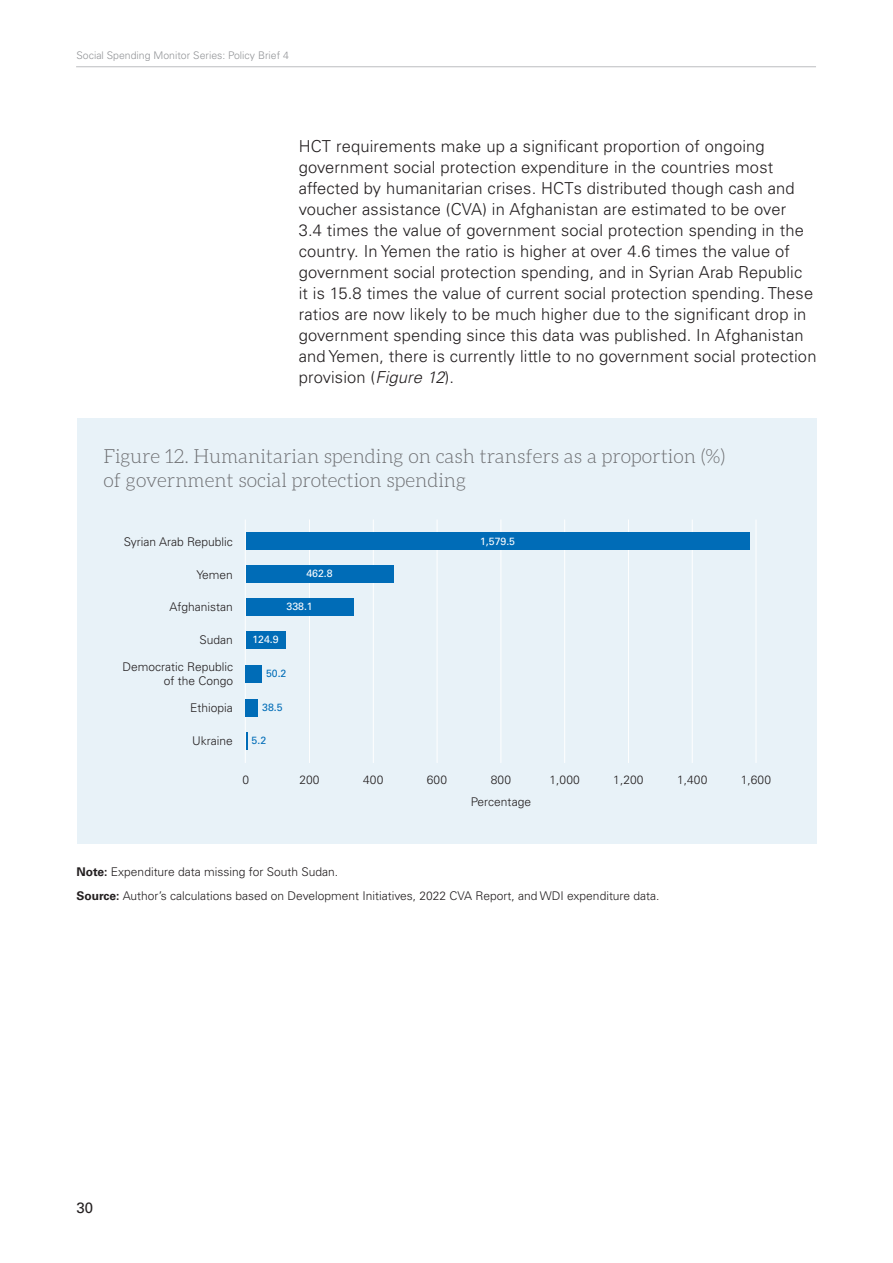
<style>
.page{position:relative;width:893px;height:1263px;background:#fff}
.page>*{position:absolute;margin:0;border:0;box-sizing:border-box;transform-origin:0 0}
.t1{font:300 19.5px/24px "Aleo";color:#6c6d70}
.t2{font:300 16.5px/21px "Univers LT Std";letter-spacing:.01em;color:#231f20}
.t3{font:15px "Univers LT Std";color:#231f20}
.t4{font:300 12px/13.5px "Univers LT Std";color:#231f20;text-align:right}
.t5{font:300 10.5px "Univers LT Std";color:#939598}
.t6{font:10.5px "Univers LT Std";color:#fff}
.t7{font:10.5px "Univers LT Std";color:#006cb7}
.s1{font-style:italic}
.s2{font-weight:700}
</style>
<div class="page">
<div style="left:77px;top:419px;width:739px;height:425px;background:#e8f2f8"></div>
<hr style="left:437px;top:519px;width:1px;height:244px;background:#fff">
<hr style="left:309px;top:519px;width:1px;height:244px;background:#fff">
<hr style="left:373px;top:519px;width:1px;height:244px;background:#fff">
<hr style="left:692px;top:519px;width:1px;height:244px;background:#fff">
<hr style="left:756px;top:519px;width:1px;height:244px;background:#fff">
<hr style="left:564px;top:519px;width:1px;height:244px;background:#fff">
<hr style="left:500px;top:519px;width:1px;height:244px;background:#fff">
<hr style="left:245px;top:519px;width:1px;height:244px;background:#fff">
<hr style="left:628px;top:519px;width:1px;height:244px;background:#fff">
<div style="left:246px;top:565px;width:147px;height:17px;background:#006cb7"></div>
<div style="left:246px;top:532px;width:503px;height:17px;background:#006cb7"></div>
<div style="left:246px;top:598px;width:108px;height:17px;background:#006cb7"></div>
<svg style="left:246px;top:732px;width:1px;height:17px"></svg>
<div style="left:246px;top:631px;width:40px;height:17px;background:#006cb7"></div>
<div style="left:246px;top:699px;width:12px;height:17px;background:#006cb7"></div>
<div style="left:246px;top:665px;width:16px;height:17px;background:#006cb7"></div>
<hr style="left:76px;top:66px;width:740px;height:1px;background:#bcbdc0">
<p class="t5" style="left:77px;top:49px;width:214px">Social Spending Monitor Series: Policy Brief 4</p>
<p class="t2" style="left:299px;top:136px;width:519px">HCT requirements make up a significant proportion of ongoing government social protection expenditure in the countries most affected by humanitarian crises. HCTs distributed though cash and voucher assistance (CVA) in Afghanistan are estimated to be over<br>3.4 times the value of government social protection spending in the country. In Yemen the ratio is higher at over 4.6 times the value of government social protection spending, and in Syrian Arab Republic<br>it is 15.8 times the value of current social protection spending. These ratios are now likely to be much higher due to the significant drop in government spending since this data was published. In Afghanistan and Yemen, there is currently little to no government social protection provision (<span class="s1">Figure 12</span>).</p>
<p class="t1" style="left:103px;top:444px;width:623px">Figure 12. Humanitarian spending on cash transfers as a proportion (%) of government social protection spending</p>
<p class="t4" style="left:124px;top:535px;width:111px">Syrian Arab Republic</p>
<p class="t6" style="left:480px;top:534px;width:37px">1,579.5</p>
<p class="t4" style="left:197px;top:567px;width:38px">Yemen</p>
<p class="t6" style="left:306px;top:567px;width:28px">462.8</p>
<p class="t4" style="left:169px;top:600px;width:65px">Afghanistan</p>
<p class="t6" style="left:287px;top:600px;width:28px">338.1</p>
<p class="t4" style="left:200px;top:633px;width:35px">Sudan</p>
<p class="t6" style="left:253px;top:633px;width:28px">124.9</p>
<p class="t4" style="left:123px;top:660px;width:112px">Democratic Republic of the Congo</p>
<p class="t7" style="left:266px;top:667px;width:22px">50.2</p>
<p class="t4" style="left:190px;top:701px;width:44px">Ethiopia</p>
<p class="t7" style="left:262px;top:701px;width:22px">38.5</p>
<p class="t4" style="left:192px;top:734px;width:42px">Ukraine</p>
<p class="t7" style="left:252px;top:734px;width:16px">5.2</p>
<p class="t4" style="left:242px;top:773px;width:8px">0</p>
<p class="t4" style="left:491px;top:773px;width:22px">800</p>
<p class="t4" style="left:471px;top:795px;width:62px">Percentage</p>
<p class="t4" style="left:299px;top:773px;width:22px">200</p>
<p class="t4" style="left:363px;top:773px;width:22px">400</p>
<p class="t4" style="left:427px;top:773px;width:22px">600</p>
<p class="t4" style="left:549px;top:773px;width:32px">1,000</p>
<p class="t4" style="left:677px;top:773px;width:32px">1,400</p>
<p class="t4" style="left:741px;top:773px;width:32px">1,600</p>
<p class="t4" style="left:613px;top:773px;width:32px">1,200</p>
<p class="t4" style="left:77px;top:865px;width:263px"><span class="s2">Note:</span> Expenditure data missing for South Sudan.</p>
<p class="t4" style="left:77px;top:889px;width:585px"><span class="s2">Source:</span> Author’s calculations based on Development Initiatives, 2022 CVA Report, and WDI expenditure data.</p>
<p class="t3" style="left:77px;top:1198px;width:18px">30</p>
</div>
